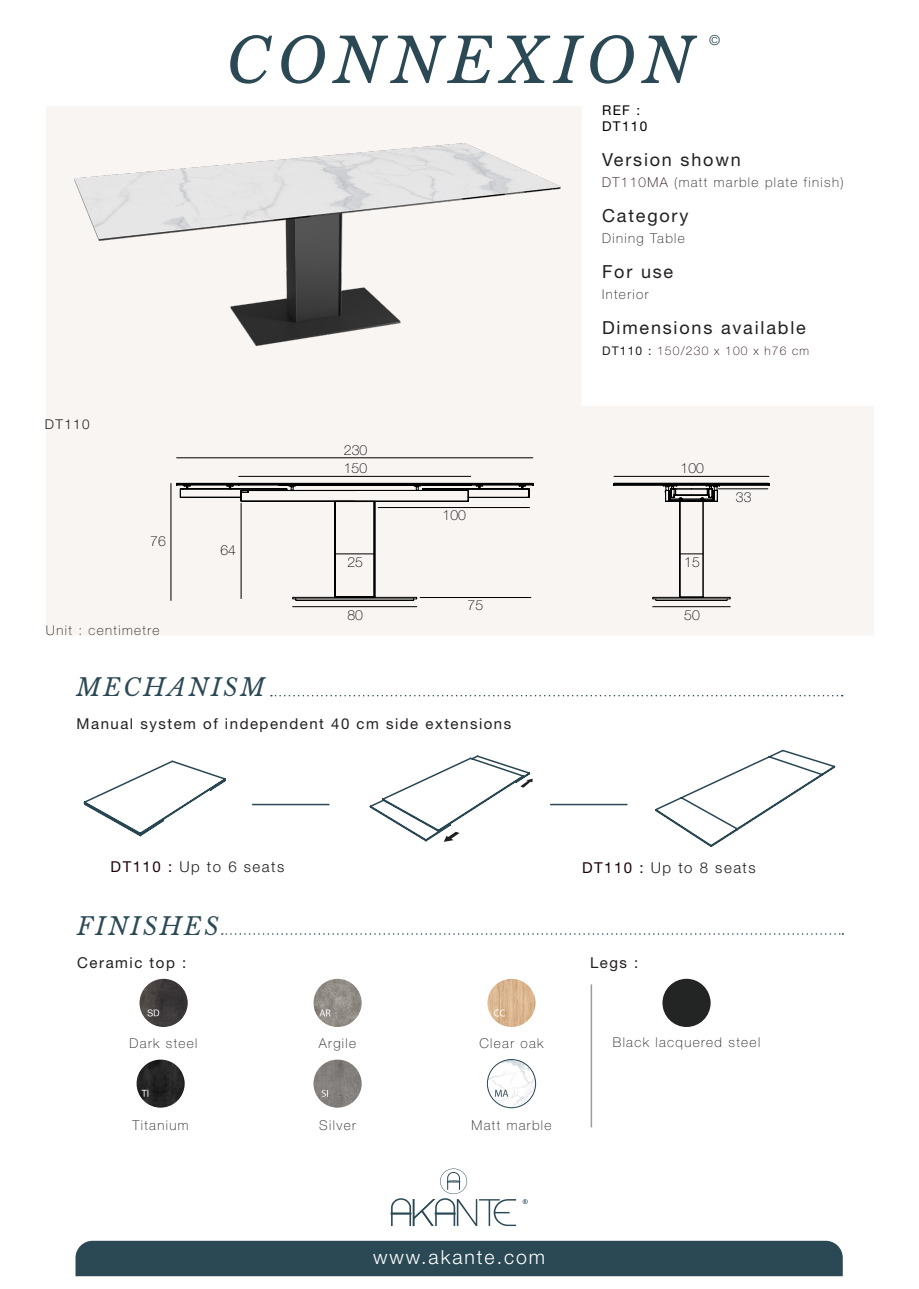
<style>
.page{position:relative;width:919px;height:1289px;background:#fff}
.page>*{position:absolute;margin:0;border:0;box-sizing:border-box;transform-origin:0 0}
.t1{font:italic 61.5px "Libre Baskerville";letter-spacing:.1em;color:#2b4954}
.t2{font:italic 24px "Libre Baskerville";letter-spacing:.1em;color:#2b4954}
.t3{font:300 19.5px "Helvetica Neue LT Std";letter-spacing:.1em;color:#fff}
.t4{font:18px "Helvetica Neue LT Std";letter-spacing:.1em;color:#231f20}
.t5{font:15px "Helvetica Neue LT Std";letter-spacing:.1em;color:#231f20}
.t6{font:300 15px "Helvetica Neue LT Std";letter-spacing:.1em;color:#231f20}
.t7{font:100 13.95px "Helvetica Neue LT Std";color:#000}
.t8{font:300 13.95px "Helvetica Neue LT Std";color:#2b4954}
.t9{font:100 13.5px "Helvetica Neue LT Std";letter-spacing:.1em;color:#231f20}
.t10{font:13.5px "Helvetica Neue LT Std";letter-spacing:.1em;color:#000001}
.t11{font:300 13.5px "Helvetica Neue LT Std";letter-spacing:.1em;color:#231f20}
.t12{font:100 12px "Helvetica Neue LT Std";letter-spacing:.1em;color:#1f0209}
.s1{color:#1f0209}
.s2{font-weight:400;color:#231f20}
.s3{font-weight:400;color:#1f0209}
</style>
<div class="page">
<svg style="left:46px;top:106px;width:828px;height:529px;fill:#f8f5f3"></svg>
<img style="left:62px;top:138px;width:511px;height:211px">
<div style="left:75px;top:1240px;width:767px;height:36px;background:#2b4954"></div>
<svg style="left:522px;top:1199px;width:5px;height:4px"></svg>
<svg style="left:271px;top:695px;width:571px;height:1px"></svg>
<svg style="left:83px;top:749px;width:753px;height:98px"></svg>
<svg style="left:443px;top:831px;width:16px;height:10px"></svg>
<svg style="left:520px;top:778px;width:12px;height:9px"></svg>
<svg style="left:390px;top:1168px;width:126px;height:57px"></svg>
<hr style="left:652px;top:606px;width:78px;height:1px;background:#000">
<hr style="left:292px;top:606px;width:124px;height:1px;background:#000">
<hr style="left:171px;top:483px;width:1px;height:117px;background:#000">
<hr style="left:614px;top:476px;width:154px;height:1px;background:#000">
<hr style="left:239px;top:476px;width:231px;height:1px;background:#000">
<hr style="left:177px;top:457px;width:356px;height:1px;background:#000">
<svg style="left:673px;top:482px;width:96px;height:119px"></svg>
<div style="left:176px;top:482px;width:497px;height:119px;background:#f8f5f3"></div>
<svg style="left:176px;top:483px;width:357px;height:19px"></svg>
<img style="left:136px;top:1059px;width:49px;height:48px;border-radius:24px">
<img style="left:139px;top:978px;width:49px;height:48px;border-radius:24px">
<img style="left:313px;top:1059px;width:48px;height:48px;border-radius:24px">
<img style="left:313px;top:978px;width:48px;height:48px;border-radius:24px">
<img style="left:487px;top:978px;width:48px;height:48px;border-radius:24px">
<div style="left:662px;top:978px;width:48px;height:48px;background:#232424;border-radius:24px"></div>
<img style="left:487px;top:1059px;width:48px;height:48px;border-radius:24px">
<div style="left:487px;top:1059px;width:49px;height:49px;border:1px solid #284753;border-radius:50%"></div>
<hr style="left:590px;top:984px;width:2px;height:143px;background:#9a9c9d">
<svg style="left:222px;top:933px;width:621px;height:1px"></svg>
<p class="t1" style="left:226px;top:23px;width:469px">CONNEXION</p>
<p class="t8" style="left:709px;top:32px;width:13px">©</p>
<p class="t10" style="left:602px;top:102px;width:40px">REF :</p>
<p class="t10" style="left:602px;top:118px;width:47px">DT110</p>
<p class="t4" style="left:602px;top:149px;width:140px">Version shown</p>
<p class="t9" style="left:602px;top:174px;width:243px"><span class="s1">DT110MA (</span>matt marble plate finish<span class="s1">)</span></p>
<p class="t4" style="left:602px;top:205px;width:88px">Category</p>
<p class="t9" style="left:602px;top:231px;width:84px">Dining Table</p>
<p class="t4" style="left:602px;top:261px;width:73px">For use</p>
<p class="t9" style="left:602px;top:287px;width:48px">Interior</p>
<p class="t11" style="left:45px;top:415px;width:46px">DT110</p>
<p class="t7" style="left:150px;top:532px;width:17px">76</p>
<p class="t9" style="left:46px;top:622px;width:115px">Unit : centimetre</p>
<p class="t7" style="left:220px;top:541px;width:17px">64</p>
<p class="t7" style="left:344px;top:442px;width:25px">230</p>
<p class="t4" style="left:602px;top:317px;width:205px">Dimensions available</p>
<p class="t12" style="left:602px;top:344px;width:208px"><span class="s2">DT110 :</span> 150/230 x 100 x h76 cm</p>
<p class="t7" style="left:344px;top:460px;width:25px">150</p>
<p class="t7" style="left:680px;top:460px;width:25px">100</p>
<p class="t7" style="left:347px;top:553px;width:17px">25</p>
<p class="t7" style="left:347px;top:606px;width:17px">80</p>
<p class="t7" style="left:442px;top:507px;width:25px">100</p>
<p class="t7" style="left:467px;top:597px;width:17px">75</p>
<p class="t7" style="left:684px;top:553px;width:17px">15</p>
<p class="t7" style="left:684px;top:606px;width:17px">50</p>
<p class="t7" style="left:736px;top:489px;width:17px">33</p>
<p class="t2" style="left:77px;top:673px;width:190px">MECHANISM</p>
<p class="t5" style="left:77px;top:715px;width:436px">Manual system of independent 40 cm side extensions</p>
<p class="t6" style="left:111px;top:857px;width:175px"><span class="s3">DT110 :</span> Up to 6 seats</p>
<p class="t6" style="left:582px;top:858px;width:175px"><span class="s3">DT110 :</span> Up to 8 seats</p>
<p class="t2" style="left:77px;top:911px;width:143px">FINISHES</p>
<p class="t5" style="left:77px;top:953px;width:110px">Ceramic top :</p>
<p class="t5" style="left:590px;top:953px;width:50px">Legs :</p>
<p class="t9" style="left:130px;top:1035px;width:69px">Dark steel</p>
<p class="t9" style="left:319px;top:1035px;width:39px">Argile</p>
<p class="t9" style="left:479px;top:1035px;width:66px">Clear oak</p>
<p class="t9" style="left:612px;top:1034px;width:149px">Black lacquered steel</p>
<p class="t9" style="left:133px;top:1117px;width:57px">Titanium</p>
<p class="t9" style="left:319px;top:1117px;width:38px">Silver</p>
<p class="t9" style="left:471px;top:1117px;width:81px">Matt marble</p>
<p class="t3" style="left:373px;top:1244px;width:174px">www.akante.com</p>
</div>
